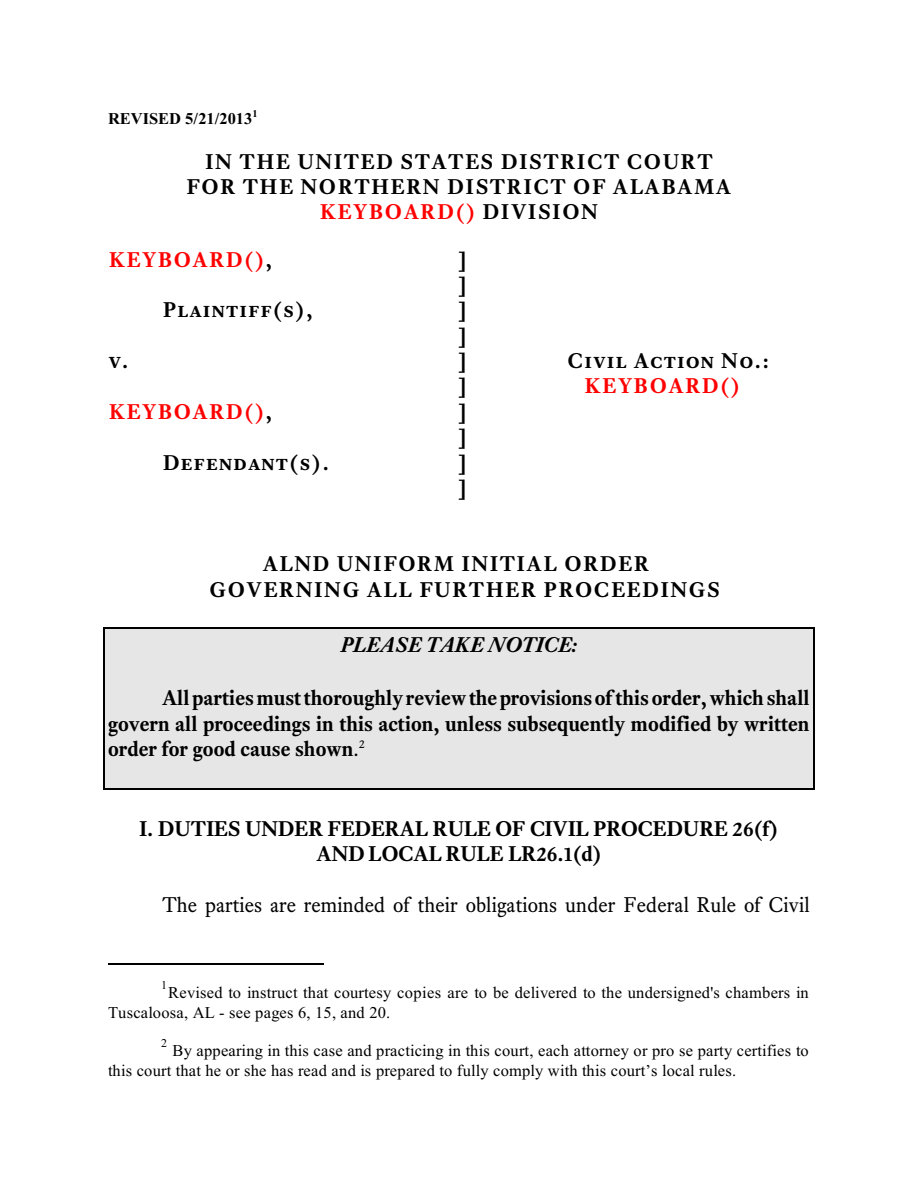
<style>
.page{position:relative;width:918px;height:1188px;background:#fff}
.page>*{position:absolute;margin:0;border:0;box-sizing:border-box;transform-origin:0 0}
.t1{font:700 21px/25.3px "Equity Text B";color:#000;text-align:justify}
.t2{font:700 21px/25.3px "Equity Caps B";color:#000;text-align:center}
.t3{font:21px "Equity Text B";color:#000}
.t4{font:700 21px "Equity Caps B";color:#f00}
.t5{font:italic 700 21px "Equity Text B";color:#000}
.t6{font:16.5px "Times New Roman";letter-spacing:.015em;color:#000}
.t7{font:700 16.5px "Times New Roman";color:#000}
.t8{font:12px "Times New Roman";color:#000}
.s1{color:#f00}
.s2{color:#000}
.s3{font-weight:400}
</style>
<div class="page">
<div style="left:104px;top:627px;width:710px;height:58px;background:#e6e6e6"></div>
<hr style="left:104px;top:627px;width:1px;height:60px;background:#000">
<hr style="left:813px;top:627px;width:1px;height:60px;background:#000">
<hr style="left:104px;top:627px;width:710px;height:2px;background:#000">
<div style="left:104px;top:685px;width:710px;height:79px;background:#e6e6e6"></div>
<hr style="left:104px;top:684px;width:1px;height:82px;background:#000">
<hr style="left:813px;top:684px;width:1px;height:82px;background:#000">
<div style="left:104px;top:764px;width:710px;height:25px;background:#e6e6e6"></div>
<svg style="left:104px;top:764px;width:1px;height:24px"></svg>
<svg style="left:813px;top:764px;width:1px;height:24px"></svg>
<hr style="left:104px;top:788px;width:710px;height:1px;background:#000">
<hr style="left:108px;top:963px;width:216px;height:2px;background:#000">
<p class="t7" style="left:108px;top:113px;width:151px">REVISED 5/21/2013<sup>1</sup></p>
<p class="t2" style="left:186px;top:151px;width:547px">IN THE UNITED STATES DISTRICT COURT<br>FOR THE NORTHERN DISTRICT OF ALABAMA<br><span class="s1">KEYBOARD()</span> DIVISION</p>
<p class="t4" style="left:108px;top:251px;width:166px">KEYBOARD()<span class="s2">,</span></p>
<p class="t2" style="left:162px;top:300px;width:153px">Plaintiff(s),</p>
<p class="t2" style="left:108px;top:350px;width:23px">v.</p>
<p class="t4" style="left:108px;top:403px;width:166px">KEYBOARD()<span class="s2">,</span></p>
<p class="t2" style="left:162px;top:452px;width:169px">Defendant(s).</p>
<p class="t2" style="left:457px;top:249px;width:12px;text-align:justify">] ] ] ] ] ] ] ] ] ]</p>
<p class="t2" style="left:567px;top:350px;width:205px">Civil Action No.:</p>
<p class="t4" style="left:584px;top:378px;width:158px">KEYBOARD()</p>
<p class="t2" style="left:209px;top:553px;width:513px;text-align:left;text-indent:53px">ALND UNIFORM INITIAL ORDER<br>GOVERNING ALL FURTHER PROCEEDINGS</p>
<p class="t5" style="left:341px;top:636px;width:238px">PLEASE TAKE NOTICE:</p>
<p class="t1" style="left:108px;top:688px;width:703px;text-indent:54px">All parties must thoroughly review theprovisions of this order, whichshall govern all proceedings in this action, unless subsequently modified by written order for good cause shown<span class="s3">.</span><sup>2</sup></p>
<p class="t1" style="left:140px;top:818px;width:640px;text-align:center">I. DUTIES UNDER FEDERAL RULE OF CIVIL PROCEDURE 26(f)<br>AND LOCAL RULE LR26.1(d)</p>
<p class="t3" style="left:162px;top:897px;width:649px">The parties are reminded of their obligations under Federal Rule of Civil</p>
<p class="t8" style="left:161px;top:981px;width:7px">1</p>
<p class="t6" style="left:108px;top:1006px;width:284px">Tuscaloosa, AL - see pages 6, 15, and 20.</p>
<p class="t6" style="left:173px;top:1044px;width:638px">By appearing in this case and practicing in this court, each attorney or pro se party certifies to</p>
<p class="t6" style="left:168px;top:986px;width:642px">Revised to instruct that courtesy copies are to be delivered to the undersigned's chambers in</p>
<p class="t8" style="left:161px;top:1039px;width:7px">2</p>
<p class="t6" style="left:108px;top:1064px;width:630px">this court that he or she has read and is prepared to fully comply with this court’s local rules.</p>
</div>
